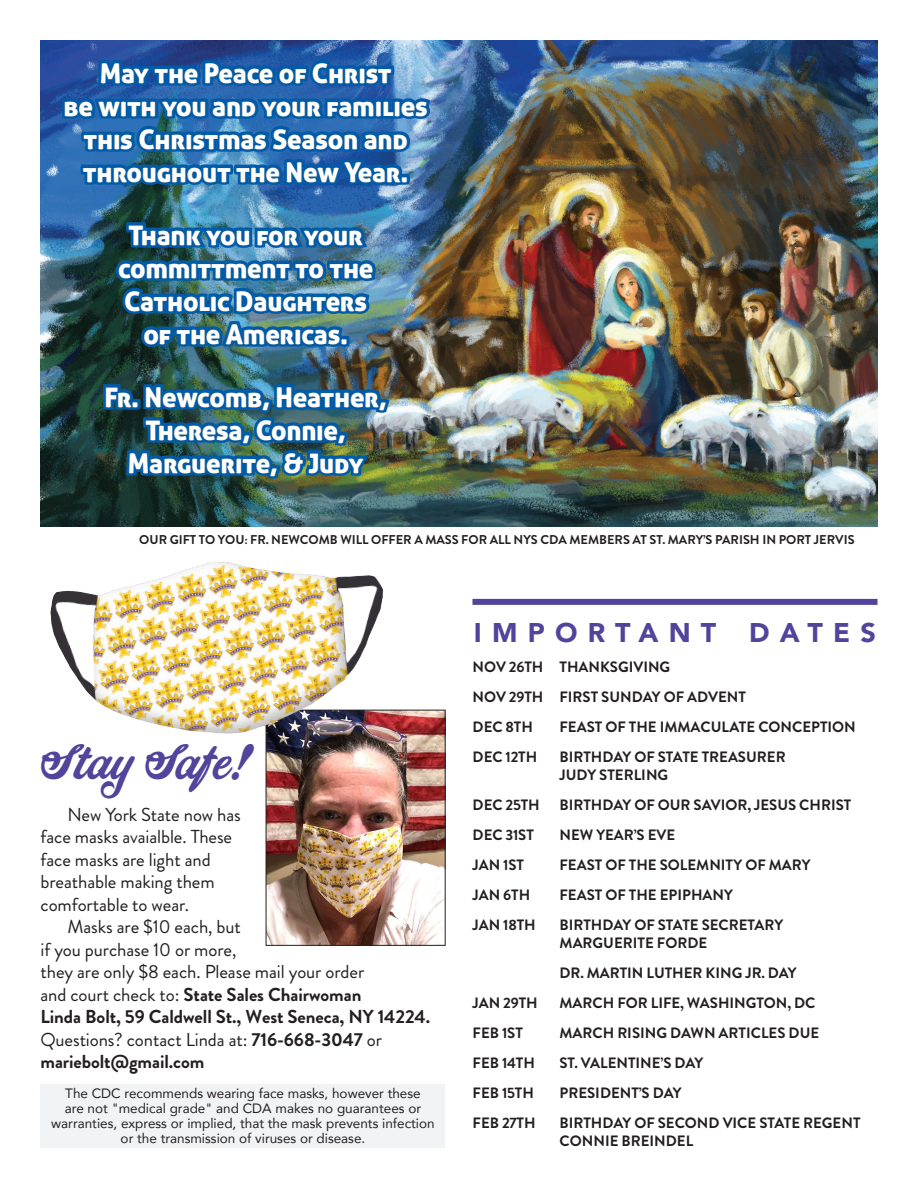
<style>
.page{position:relative;width:918px;height:1188px;background:#fff}
.page>*{position:absolute;margin:0;border:0;box-sizing:border-box;transform-origin:0 0}
.Headline_2{font:45px "Corner Store JF";color:#52439b}
.Sub_sub{font:27px/33px "Aller Display";letter-spacing:-.01em;color:#fff;text-align:center}
.Headline{font:900 27px "Avenir";letter-spacing:.38em;color:#52439b}
.Body_Copy{font:18.75px/22.5px "Brandon Grotesque";letter-spacing:-.005em;color:#231f20}
.Byline{font:700 15px/18px "Brandon Grotesque";color:#231f20}
.t1{font:13.5px/15px "Avenir";color:#231f20;text-align:center}
.Byline-2{font:700 12.75px "Brandon Grotesque";color:#231f20}
.s1{font-weight:700}
</style>
<div class="page">
<div style="left:40px;top:1084px;width:406px;height:64px;background:#f2f3f4"></div>
<div style="left:472px;top:599px;width:406px;height:6px;background:#52439b"></div>
<img style="left:40px;top:40px;width:838px;height:486px">
<svg style="left:58px;top:40px;width:377px;height:163px;background:#2366aa"></svg>
<img style="left:111px;top:219px;width:268px;height:133px">
<img style="left:99px;top:374px;width:294px;height:109px">
<img style="left:268px;top:712px;width:176px;height:232px">
<div style="left:266px;top:710px;width:180px;height:236px;border:1px solid #231f20"></div>
<img style="left:50px;top:562px;width:333px;height:172px">
<p class="Sub_sub" style="left:64px;top:56px;width:366px">May the Peace of Christ<br>be with you and your families this Christmas Season and throughout the New Year.</p>
<p class="Sub_sub" style="left:118px;top:218px;width:257px">Thank you for your committment to the<br>Catholic Daughters of the Americas.</p>
<p class="Sub_sub" style="left:105px;top:380px;width:284px">Fr. Newcomb, Heather,<br>Theresa, Connie,<br>Marguerite, &amp; Judy</p>
<p class="Byline-2" style="left:139px;top:531px;width:717px">OUR GIFT TO YOU: FR. NEWCOMB WILL OFFER A MASS FOR ALL NYS CDA MEMBERS AT ST. MARY’S PARISH IN PORT JERVIS</p>
<p class="Headline_2" style="left:40px;top:729px;width:211px">Stay Safe!</p>
<p class="Body_Copy" style="left:40px;top:803px;width:202px;text-indent:27px">New York State now has face masks avaialble. These face masks are light and breathable making them comfortable to wear.</p>
<p class="Body_Copy" style="left:40px;top:916px;width:391px;text-indent:27px">Masks are $10 each, but<br>if you purchase 10 or more,<br>they are only $8 each. Please mail your order<br>and court check to: <span class="s1">State Sales Chairwoman<br>Linda Bolt, 59 Caldwell St., West Seneca, NY 14224.<br></span>Questions? contact Linda at: <span class="s1">716-668-3047</span> or <span class="s1">mariebolt@gmail.com</span></p>
<p class="t1" style="left:51px;top:1085px;width:385px">The CDC recommends wearing face masks, however these<br>are not "medical grade" and CDA makes no guarantees or warranties, express or implied, that the mask prevents infection or the transmission of viruses or disease.</p>
<p class="Headline" style="left:474px;top:609px;width:404px">IMPORTANT DATES</p>
<p class="Byline" style="left:473px;top:658px;width:199px">NOV 26TH THANKSGIVING</p>
<p class="Byline" style="left:473px;top:688px;width:275px">NOV 29TH FIRST SUNDAY OF ADVENT</p>
<p class="Byline" style="left:473px;top:718px;width:62px">DEC 8TH</p>
<p class="Byline" style="left:559px;top:718px;width:298px">FEAST OF THE IMMACULATE CONCEPTION</p>
<p class="Byline" style="left:473px;top:748px;width:66px">DEC 12TH</p>
<p class="Byline" style="left:559px;top:748px;width:228px">BIRTHDAY OF STATE TREASURER<br>JUDY STERLING</p>
<p class="Byline" style="left:473px;top:796px;width:69px">DEC 25TH</p>
<p class="Byline" style="left:559px;top:796px;width:293px">BIRTHDAY OF OUR SAVIOR, JESUS CHRIST</p>
<p class="Byline" style="left:473px;top:826px;width:63px">DEC 31ST</p>
<p class="Byline" style="left:559px;top:826px;width:117px">NEW YEAR’S EVE</p>
<p class="Byline" style="left:473px;top:856px;width:53px">JAN 1ST</p>
<p class="Byline" style="left:559px;top:856px;width:253px">FEAST OF THE SOLEMNITY OF MARY</p>
<p class="Byline" style="left:473px;top:886px;width:59px">JAN 6TH</p>
<p class="Byline" style="left:559px;top:886px;width:175px">FEAST OF THE EPIPHANY</p>
<p class="Byline" style="left:473px;top:916px;width:65px">JAN 18TH</p>
<p class="Byline" style="left:559px;top:916px;width:225px">BIRTHDAY OF STATE SECRETARY<br>MARGUERITE FORDE</p>
<p class="Byline" style="left:560px;top:964px;width:239px">DR. MARTIN LUTHER KING JR. DAY</p>
<p class="Byline" style="left:473px;top:994px;width:67px">JAN 29TH</p>
<p class="Byline" style="left:559px;top:994px;width:257px">MARCH FOR LIFE, WASHINGTON, DC</p>
<p class="Byline" style="left:473px;top:1024px;width:52px">FEB 1ST</p>
<p class="Byline" style="left:559px;top:1024px;width:261px">MARCH RISING DAWN ARTICLES DUE</p>
<p class="Byline" style="left:473px;top:1054px;width:64px">FEB 14TH</p>
<p class="Byline" style="left:559px;top:1054px;width:145px">ST. VALENTINE’S DAY</p>
<p class="Byline" style="left:473px;top:1084px;width:63px">FEB 15TH</p>
<p class="Byline" style="left:559px;top:1084px;width:124px">PRESIDENT’S DAY</p>
<p class="Byline" style="left:473px;top:1114px;width:65px">FEB 27TH</p>
<p class="Byline" style="left:559px;top:1114px;width:303px">BIRTHDAY OF SECOND VICE STATE REGENT<br>CONNIE BREINDEL</p>
</div>
